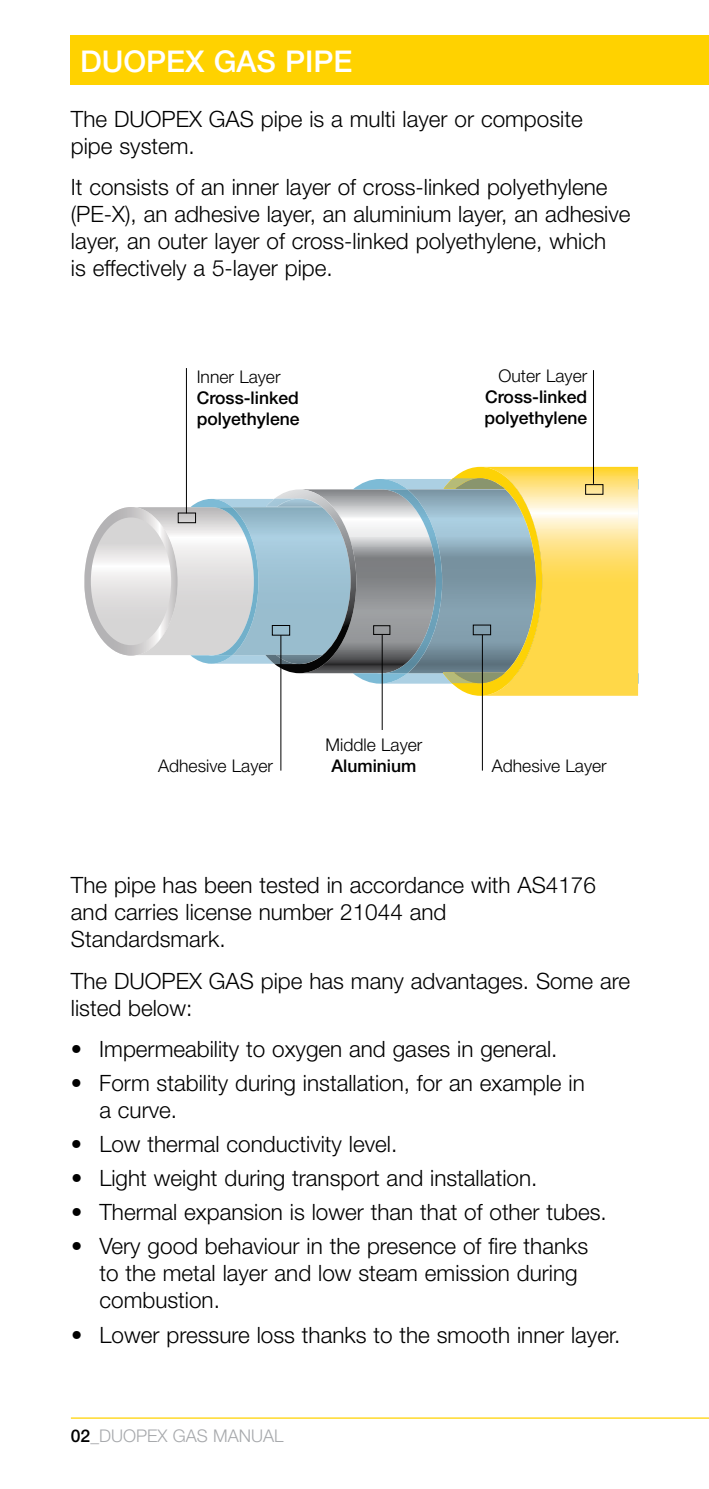
<style>
.page{position:relative;width:709px;height:1489px;background:#fff}
.page>*{position:absolute;margin:0;border:0;box-sizing:border-box;transform-origin:0 0}
.t1{font:500 30px "Helvetica Neue";color:#fff}
.t2{font:300 22.5px/27px "Helvetica Neue";color:#000}
.t3{font:300 17.5px "Helvetica Neue";color:#000}
.t4{font:500 17.5px/21px "Helvetica Neue";color:#000}
.t5{font:300 17.5px "Helvetica Neue";color:#a7a9ac}
.s1{font-weight:500;color:#000}
</style>
<div class="page">
<hr style="left:71px;top:1417px;width:638px;height:1px;background:#ffd200">
<div style="left:71px;top:35px;width:638px;height:50px;background:#ffd200"></div>
<svg style="left:84px;top:467px;width:554px;height:228px"></svg>
<hr style="left:593px;top:370px;width:1px;height:114px;background:#000">
<div style="left:585px;top:484px;width:18px;height:10px;border:1px solid #000"></div>
<hr style="left:280px;top:635px;width:1px;height:135px;background:#000">
<div style="left:272px;top:625px;width:18px;height:10px;border:1px solid #000"></div>
<hr style="left:382px;top:634px;width:1px;height:96px;background:#000">
<div style="left:373px;top:625px;width:17px;height:9px;border:1px solid #000"></div>
<hr style="left:186px;top:368px;width:1px;height:145px;background:#000">
<div style="left:178px;top:512px;width:18px;height:11px;border:1px solid #000"></div>
<hr style="left:482px;top:635px;width:1px;height:135px;background:#000">
<div style="left:473px;top:624px;width:18px;height:11px;border:1px solid #000"></div>
<h1 class="t1" style="left:80px;top:43px;width:274px">DUOPEX GAS PIPE</h1>
<p class="t2" style="left:71px;top:105px;width:74px">The DUOPEX</p>
<p class="t2" style="left:209px;top:105px;width:375px">GAS pipe is a multi layer or composite</p>
<p class="t2" style="left:71px;top:125px;width:538px;line-height:41.2px">pipe system.<br>It consists of an inner layer of cross-linked polyethylene</p>
<p class="t2" style="left:71px;top:200px;width:561px">(PE-X), an adhesive layer, an aluminium layer, an adhesive layer, an outer layer of cross-linked polyethylene, which<br>is effectively a 5-layer pipe.</p>
<p class="t3" style="left:197px;top:366px;width:85px">Inner Layer</p>
<p class="t4" style="left:197px;top:387px;width:104px">Cross-linked polyethylene</p>
<p class="t3" style="left:498px;top:365px;width:90px">Outer Layer</p>
<p class="t4" style="left:484px;top:386px;width:104px">Cross-linked polyethylene</p>
<p class="t3" style="left:158px;top:755px;width:116px">Adhesive Layer</p>
<p class="t3" style="left:325px;top:734px;width:98px">Middle Layer</p>
<p class="t4" style="left:331px;top:755px;width:86px">Aluminium</p>
<p class="t3" style="left:492px;top:755px;width:116px">Adhesive Layer</p>
<p class="t2" style="left:71px;top:871px;width:526px">The pipe has been tested in accordance with AS4176 and carries license number 21044 and<br>Standardsmark.</p>
<p class="t2" style="left:71px;top:966px;width:74px">The DUOPEX</p>
<p class="t2" style="left:209px;top:966px;width:423px">GAS pipe has many advantages. Some are</p>
<p class="t2" style="left:71px;top:993px;width:123px">listed below:</p>
<p class="t2" style="left:71px;top:1034px;width:488px">• Impermeability to oxygen and gases in general.</p>
<p class="t2" style="left:99px;top:1068px;width:487px;text-indent:-28px">• Form stability during installation, for an example in a curve.</p>
<p class="t2" style="left:71px;top:1130px;width:328px">• Low thermal conductivity level.</p>
<p class="t2" style="left:71px;top:1164px;width:468px">• Light weight during transport and installation.</p>
<p class="t2" style="left:71px;top:1198px;width:537px">• Thermal expansion is lower than that of other tubes.</p>
<p class="t2" style="left:99px;top:1232px;width:490px;text-indent:-28px">• Very good behaviour in the presence of fire thanks to the metal layer and low steam emission during combustion.</p>
<p class="t2" style="left:71px;top:1320px;width:550px">• Lower pressure loss thanks to the smooth inner layer.</p>
<p class="t5" style="left:71px;top:1424px;width:53px"><span class="s1">02</span>_DUOPEX</p>
<p class="t5" style="left:173px;top:1424px;width:53px">GAS MANUAL</p>
</div>
